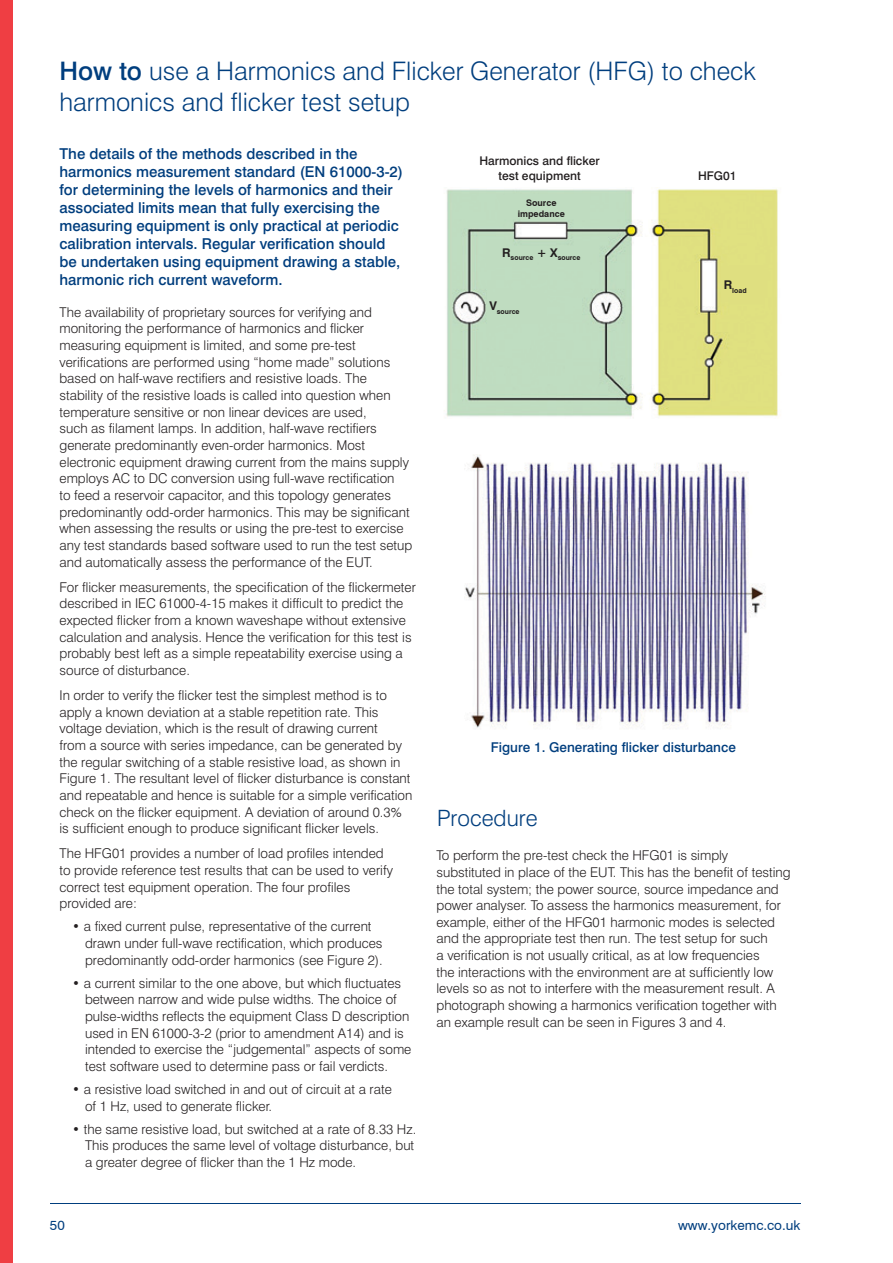
<style>
.page{position:relative;width:893px;height:1263px;background:#fff}
.page>*{position:absolute;margin:0;border:0;box-sizing:border-box;transform-origin:0 0}
.t1{font:300 25.5px/30.6px "Swiss 721 BT";color:#003e7e}
.t2{font:300 22.5px "Swiss 721 BT";color:#003e7e}
.t3{font:500 15px/18px "Swiss 721 BT";color:#003e7e}
.t4{font:300 13.5px/16.6px "Swiss 721 BT";color:#231f20}
.t5{font:500 13.5px "Swiss 721 BT";color:#003e7e}
.t6{font:13.5px "Swiss 721 BT";color:#003e7e}
.t7{font:500 12px/14.4px "Swiss 721 BT";color:#231f20;text-align:center}
.t8{font:700 9px/10.8px "Swiss 721 BT";color:#231f20;text-align:center}
.t9{font:700 7.05px "Swiss 721 BT";color:#231f20}
.s1{font-weight:500}
</style>
<div class="page">
<div style="left:0;top:0;width:13px;height:1263px;background:#ef3e43"></div>
<img style="left:444px;top:189px;width:334px;height:228px">
<img style="left:465px;top:454px;width:301px;height:274px">
<hr style="left:50px;top:1203px;width:750px;height:1px;background:#003e7e">
<h1 class="t1" style="left:60px;top:55px;width:698px"><span class="s1">How to</span> use a Harmonics and Flicker Generator (HFG) to check harmonics and flicker test setup</h1>
<p class="t3" style="left:60px;top:144px;width:345px">The details of the methods described in the harmonics measurement standard (EN 61000-3-2) for determining the levels of harmonics and their associated limits mean that fully exercising the measuring equipment is only practical at periodic calibration intervals. Regular verification should be undertaken using equipment drawing a stable, harmonic rich current waveform.</p>
<p class="t4" style="left:60px;top:304px;width:354px">The availability of proprietary sources for verifying and monitoring the performance of harmonics and flicker measuring equipment is limited, and some pre-test verifications are performed using “home made” solutions based on half-wave rectifiers and resistive loads. The stability of the resistive loads is called into question when temperature sensitive or non linear devices are used,<br>such as filament lamps. In addition, half-wave rectifiers generate predominantly even-order harmonics. Most electronic equipment drawing current from the mains supply employs AC to DC conversion using full-wave rectification<br>to feed a reservoir capacitor, and this topology generates predominantly odd-order harmonics. This may be significant when assessing the results or using the pre-test to exercise any test standards based software used to run the test setup and automatically assess the performance of the EUT.</p>
<p class="t4" style="left:60px;top:578px;width:358px">For flicker measurements, the specification of the flickermeter described in IEC 61000-4-15 makes it difficult to predict the expected flicker from a known waveshape without extensive calculation and analysis. Hence the verification for this test is probably best left as a simple repeatability exercise using a source of disturbance.</p>
<p class="t4" style="left:60px;top:687px;width:354px">In order to verify the flicker test the simplest method is to apply a known deviation at a stable repetition rate. This voltage deviation, which is the result of drawing current<br>from a source with series impedance, can be generated by the regular switching of a stable resistive load, as shown in Figure 1. The resultant level of flicker disturbance is constant and repeatable and hence is suitable for a simple verification check on the flicker equipment. A deviation of around 0.3% is sufficient enough to produce significant flicker levels.</p>
<p class="t4" style="left:60px;top:845px;width:335px">The HFG01 provides a number of load profiles intended to provide reference test results that can be used to verify correct test equipment operation. The four profiles provided are:</p>
<p class="t4" style="left:85px;top:918px;width:299px;text-indent:-13px">• a fixed current pulse, representative of the current drawn under full-wave rectification, which produces predominantly odd-order harmonics (see Figure 2).</p>
<p class="t4" style="left:85px;top:974px;width:328px;text-indent:-13px">• a current similar to the one above, but which fluctuates between narrow and wide pulse widths. The choice of pulse-widths reflects the equipment Class D description used in EN 61000-3-2 (prior to amendment A14) and is intended to exercise the “judgemental” aspects of some test software used to determine pass or fail verdicts.</p>
<p class="t4" style="left:85px;top:1081px;width:308px;text-indent:-13px">• a resistive load switched in and out of circuit at a rate of 1 Hz, used to generate flicker.</p>
<p class="t4" style="left:85px;top:1120px;width:333px;text-indent:-13px">• the same resistive load, but switched at a rate of 8.33 Hz.<br>This produces the same level of voltage disturbance, but a greater degree of flicker than the 1 Hz mode.</p>
<p class="t7" style="left:479px;top:154px;width:122px">Harmonics and flicker test equipment</p>
<p class="t8" style="left:518px;top:198px;width:49px">Source impedance</p>
<p class="t9" style="left:502px;top:254px;width:80px"><sup>R</sup>source <sup>+</sup> <sup>X</sup>source</p>
<p class="t9" style="left:489px;top:307px;width:32px"><sup>V</sup>source</p>
<p class="t7" style="left:698px;top:168px;width:40px">HFG01</p>
<p class="t9" style="left:724px;top:286px;width:24px"><sup>R</sup>load</p>
<p class="t5" style="left:491px;top:739px;width:247px">Figure 1. Generating flicker disturbance</p>
<h2 class="t2" style="left:437px;top:804px;width:102px">Procedure</h2>
<p class="t4" style="left:436px;top:847px;width:356px">To perform the pre-test check the HFG01 is simply substituted in place of the EUT. This has the benefit of testing the total system; the power source, source impedance and power analyser. To assess the harmonics measurement, for example, either of the HFG01 harmonic modes is selected and the appropriate test then run. The test setup for such<br>a verification is not usually critical, as at low frequencies<br>the interactions with the environment are at sufficiently low levels so as not to interfere with the measurement result. A photograph showing a harmonics verification together with an example result can be seen in Figures 3 and 4.</p>
<p class="t6" style="left:50px;top:1217px;width:16px">50</p>
<p class="t6" style="left:678px;top:1217px;width:124px">www.yorkemc.co.uk</p>
</div>
